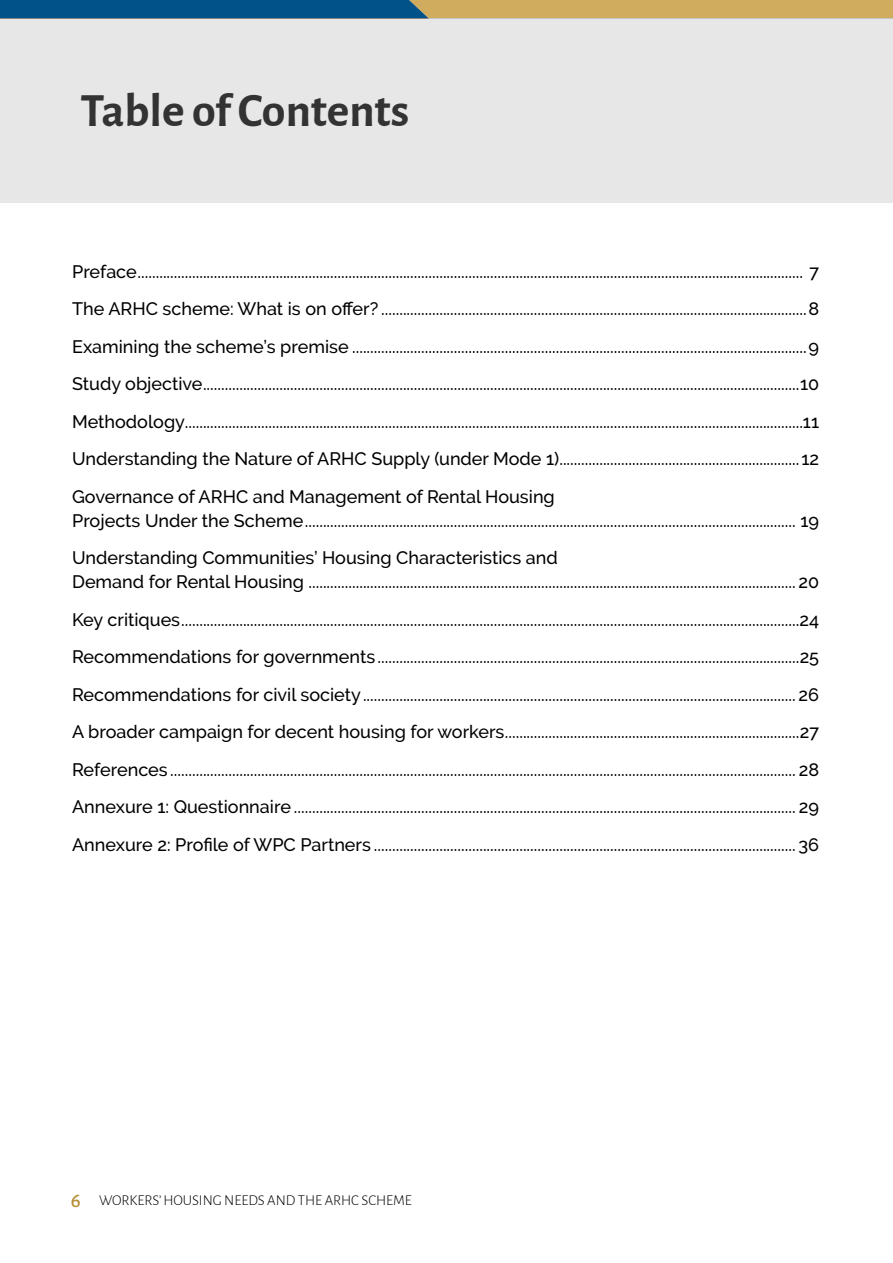
<style>
.page{position:relative;width:893px;height:1263px;background:#fff}
.page>*{position:absolute;margin:0;border:0;box-sizing:border-box;transform-origin:0 0}
.t1{font:700 48px "Alegreya Sans";color:#333334}
.t2{font:500 18px/37.5px "Raleway";color:#000;text-align:justify}
.t3{font:300 15px "Alegreya Sans";letter-spacing:-.005em;color:#000}
.s1{font-weight:500;font-size:21px;color:#b68f36}
</style>
<div class="page">
<svg style="left:0;top:0;width:893px;height:19px;background:#718474"></svg>
<div style="left:0;top:19px;width:893px;height:184px;background:#e7e7e7"></div>
<h1 class="t1" style="left:80px;top:75px;width:330px">Table of Contents</h1>
<p class="t2" style="left:72px;top:253px;width:749px">Preface....................................................................................................................................................................................... 7<br>The ARHC scheme: What is on offer? .....................................................................................................................8<br>Examining the scheme’s premise .............................................................................................................................9<br>Study objective....................................................................................................................................................................10<br>Methodology..........................................................................................................................................................................11<br>Understanding the Nature of ARHC Supply (under Mode 1).................................................................. 12<br>Governance of ARHC and Management of Rental Housing</p>
<p class="t2" style="left:72px;top:502px;width:748px">Projects Under the Scheme....................................................................................................................................... 19<br>Understanding Communities’ Housing Characteristics and</p>
<p class="t2" style="left:72px;top:563px;width:749px">Demand for Rental Housing ...................................................................................................................................... 20<br>Key critiques..........................................................................................................................................................................24<br>Recommendations for governments ....................................................................................................................25<br>Recommendations for civil society....................................................................................................................... 26<br>A broader campaign for decent housing for workers.................................................................................27<br>References ............................................................................................................................................................................ 28<br>Annexure 1: Questionnaire .......................................................................................................................................... 29<br>Annexure 2: Profile of WPC Partners .................................................................................................................... 36</p>
<p class="t3" style="left:71px;top:1191px;width:343px"><span class="s1">6</span> WORKERS’ HOUSING NEEDS AND THE ARHC SCHEME</p>
</div>
